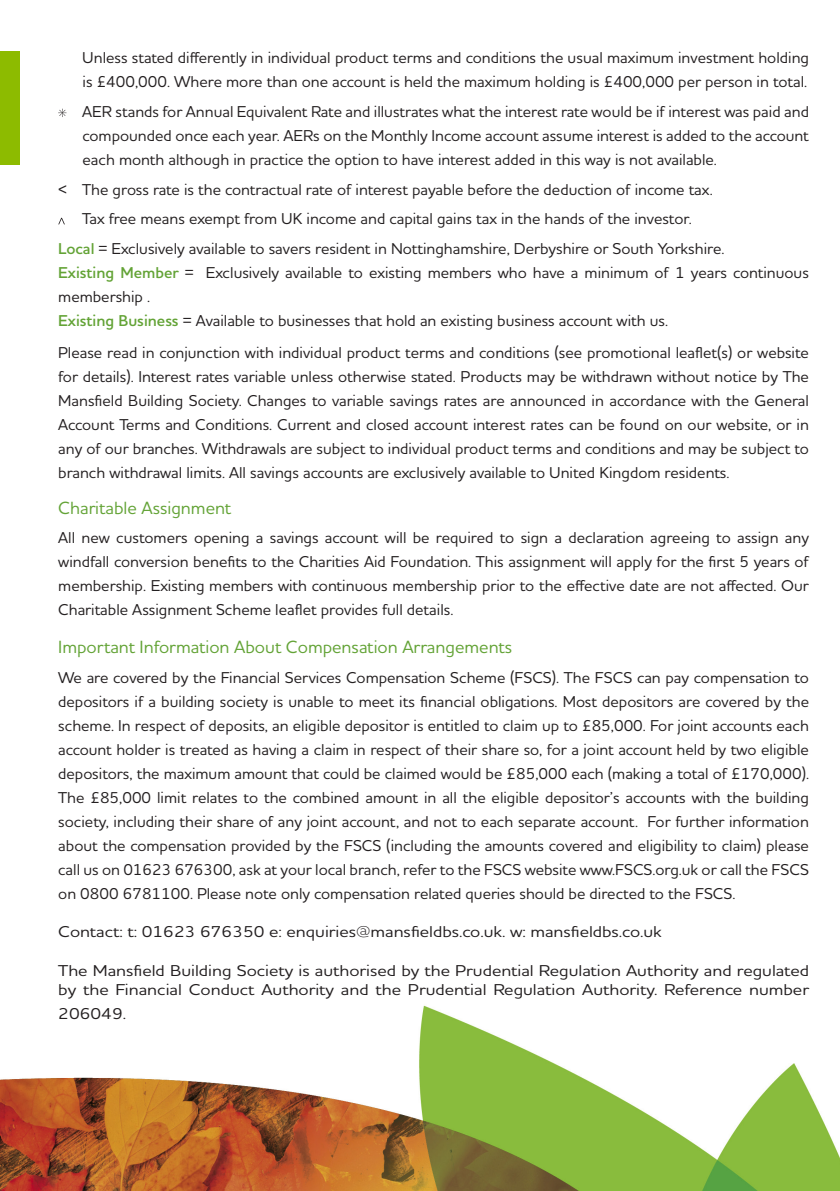
<style>
.page{position:relative;width:840px;height:1191px;background:#fff}
.page>*{position:absolute;margin:0;border:0;box-sizing:border-box;transform-origin:0 0}
.t1{font:500 18px "Houschka Pro";color:#63a336}
.t2{font:500 16px/24px "Houschka Pro";color:#231f20;text-align:justify}
.t3{font:500 16px/19.2px "Houschka Pro";color:#231f20;scale:1.12 1}
.t4{font:500 16px "Houschka Pro";color:#231f20;scale:.92 1}
.s1{color:#fff}
.s2{font-weight:600;color:#63a336}
</style>
<div class="page">
<img style="left:0;top:108px;width:839px;height:1083px">
<div style="left:0;top:51px;width:20px;height:114px;background:#8dbb00"></div>
<svg style="left:58px;top:109px;width:8px;height:8px"></svg>
<svg style="left:58px;top:218px;width:7px;height:6px"></svg>
<p class="t2" style="left:58px;top:46px;width:751px;text-align:right">Unless stated differently in individual product terms and conditions the usual maximum investment holding <span class="s1">lllllll</span>is £400,000. Where more than one account is held the maximum holding is £400,000 per person in total.</p>
<p class="t2" style="left:58px;top:99px;width:751px;text-indent:24px">AER stands for Annual Equivalent Rate and illustrates what the interest rate would be if interest was paid and <span class="s1">lllllll</span>compounded once each year. AERs on the Monthly Income account assume interest is added to the account <span class="s1">lllllll</span>each month although in practice the option to have interest added in this way is not available.</p>
<p class="t4" style="left:58px;top:179px;width:712px">&lt; The gross rate is the contractual rate of interest payable before the deduction of income tax.</p>
<p class="t2" style="left:82px;top:207px;width:610px">Tax free means exempt from UK income and capital gains tax in the hands of the investor.</p>
<p class="t2" style="left:58px;top:236px;width:667px"><span class="s2">Local</span> = Exclusively available to savers resident in Nottinghamshire, Derbyshire or South Yorkshire.</p>
<p class="t2" style="left:58px;top:260px;width:751px"><span class="s2">Existing Member</span> = Exclusively available to existing members who have a minimum of 1 years continuous membership .</p>
<p class="t2" style="left:58px;top:308px;width:611px"><span class="s2">Existing Business</span> = Available to businesses that hold an existing business account with us.</p>
<p class="t2" style="left:58px;top:340px;width:751px">Please read in conjunction with individual product terms and conditions (see promotional leaflet(s) or website for details). Interest rates variable unless otherwise stated. Products may be withdrawn without notice by The Mansfield Building Society. Changes to variable savings rates are announced in accordance with the General Account Terms and Conditions. Current and closed account interest rates can be found on our website, or in any of our branches. Withdrawals are subject to individual product terms and conditions and may be subject to branch withdrawal limits. All savings accounts are exclusively available to United Kingdom residents.</p>
<p class="t1" style="left:58px;top:496px;width:174px">Charitable Assignment</p>
<p class="t2" style="left:58px;top:525px;width:751px">All new customers opening a savings account will be required to sign a declaration agreeing to assign any windfall conversion benefits to the Charities Aid Foundation. This assignment will apply for the first 5 years of membership. Existing members with continuous membership prior to the effective date are not affected. Our Charitable Assignment Scheme leaflet provides full details.</p>
<p class="t1" style="left:58px;top:635px;width:455px">Important Information About Compensation Arrangements</p>
<p class="t2" style="left:58px;top:665px;width:751px">We are covered by the Financial Services Compensation Scheme (FSCS). The FSCS can pay compensation to depositors if a building society is unable to meet its financial obligations. Most depositors are covered by the scheme. In respect of deposits, an eligible depositor is entitled to claim up to £85,000. For joint accounts each account holder is treated as having a claim in respect of their share so, for a joint account held by two eligible depositors, the maximum amount that could be claimed would be £85,000 each (making a total of £170,000).<br>The £85,000 limit relates to the combined amount in all the eligible depositor’s accounts with the building society, including their share of any joint account, and not to each separate account. For further information about the compensation provided by the FSCS (including the amounts covered and eligibility to claim) please call us on 01623 676300, ask at your local branch, refer to the FSCS website www.FSCS.org.uk or call the FSCS on 0800 6781100. Please note only compensation related queries should be directed to the FSCS.</p>
<p class="t3" style="left:58px;top:921px;width:540px">Contact: t: 01623 676350 e: enquiries@mansfieldbs.co.uk. w: mansfieldbs.co.uk</p>
<p class="t3" style="left:58px;top:960px;width:671px">The Mansfield Building Society is authorised by the Prudential Regulation Authority and regulated by the Financial Conduct Authority and the Prudential Regulation Authority. Reference number</p>
<p class="t3" style="left:58px;top:1003px;width:62px">206049.</p>
</div>
